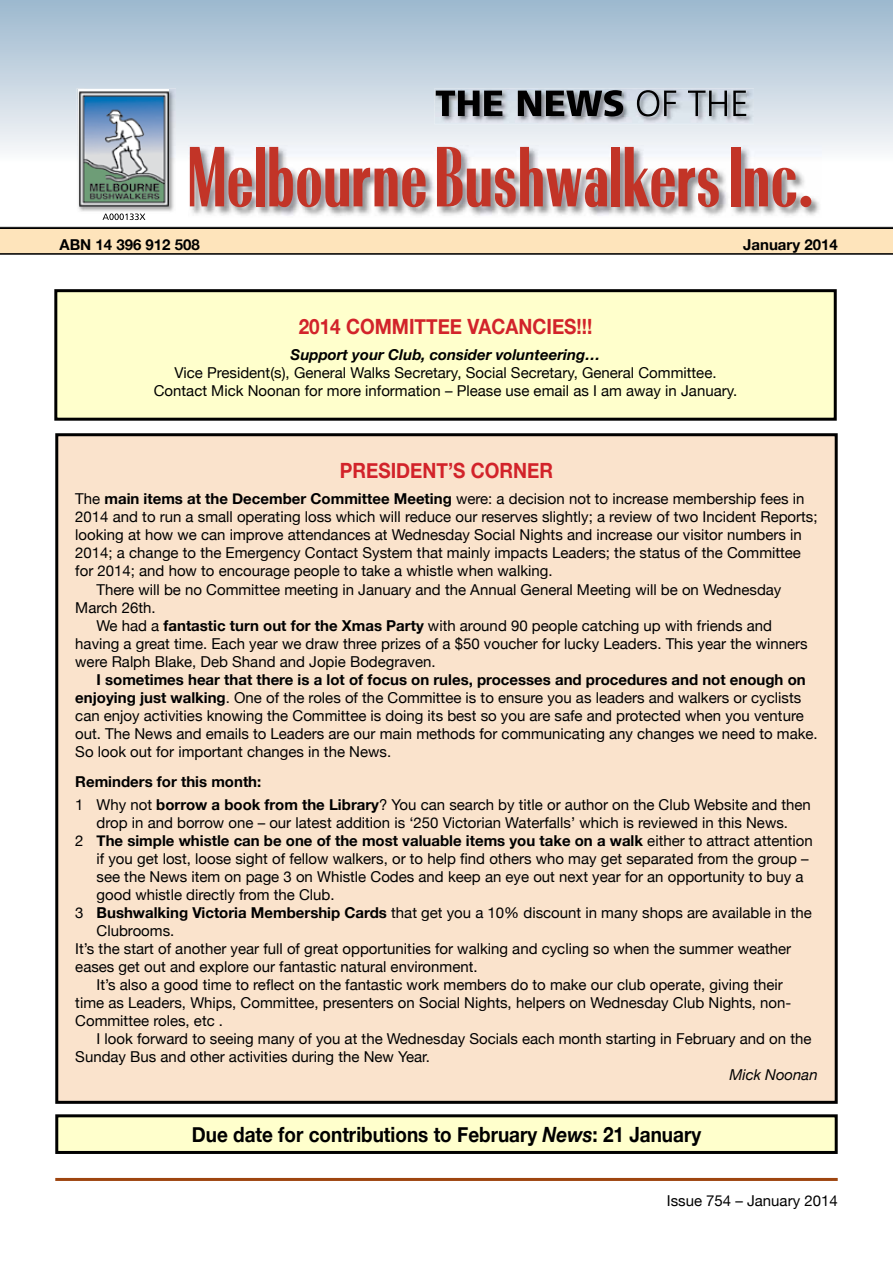
<style>
.page{position:relative;width:893px;height:1263px;background:#fff}
.page>*{position:absolute;margin:0;border:0;box-sizing:border-box;transform-origin:0 0}
.t1{font:79.8px "Radiant Cond ICG";color:#c23427}
.t2{font:700 21px "Helvetica Neue";color:#000;scale:.9 1}
.t3{font:700 21px "Helvetica Neue";color:#d2232a;scale:.9 1}
.t4{font:15px/18px "Helvetica Neue";color:#000}
.t5{font:700 15px "Helvetica Neue";color:#000}
.t6{font:italic 700 15px "Helvetica Neue";color:#000}
.t7{font:italic 15px "Helvetica Neue";color:#000}
.s1{font-weight:700}
.s2{font-weight:400}
.s3{font-style:italic}
</style>
<div class="page">
<svg style="left:0;top:0;width:893px;height:227px"></svg>
<div style="left:0;top:228px;width:893px;height:25px;background:#fee4bb"></div>
<img style="left:434px;top:88px;width:320px;height:36px">
<img style="left:436px;top:90px;width:187px;height:26px">
<img style="left:625px;top:90px;width:121px;height:26px">
<img style="left:103px;top:214px;width:42px;height:6px">
<img style="left:189px;top:146px;width:632px;height:71px">
<svg style="left:0;top:253px;width:893px;height:2px;background:#363431"></svg>
<img style="left:0;top:227px;width:893px;height:1px">
<hr style="left:0;top:228px;width:893px;height:1px;background:#000">
<img style="left:77px;top:88px;width:99px;height:126px">
<img style="left:78px;top:90px;width:90px;height:116px">
<hr style="left:55px;top:1178px;width:783px;height:3px;background:#9e450f">
<div style="left:57px;top:1116px;width:779px;height:36px;background:#ffc"></div>
<div style="left:55px;top:1114px;width:783px;height:40px;border:3px solid #000"></div>
<div style="left:57px;top:435px;width:779px;height:667px;background:#fae3cc"></div>
<div style="left:55px;top:433px;width:783px;height:671px;border:3px solid #000"></div>
<div style="left:56px;top:291px;width:779px;height:128px;background:#ffc"></div>
<div style="left:54px;top:289px;width:783px;height:132px;border:3px solid #000"></div>
<h1 class="t1" style="left:188px;top:130px;width:627px">MelbourneBushwalkersInc.</h1>
<p class="t5" style="left:59px;top:231px;width:142px">ABN 14 396 912 508</p>
<p class="t5" style="left:743px;top:231px;width:96px">January 2014</p>
<h2 class="t3" style="left:299px;top:307px;width:84px">2014 Committee</h2>
<h2 class="t3" style="left:467px;top:307px;width:71px">Vacancies</h2>
<h2 class="t3" style="left:576px;top:307px;width:19px">!!!</h2>
<p class="t6" style="left:291px;top:343px;width:311px">Support your Club, consider volunteering…</p>
<p class="t4" style="left:154px;top:363px;width:585px;text-align:center">Vice President(s), General Walks Secretary, Social Secretary, General Committee.<br>Contact Mick Noonan for more information – Please use email as I am away in January.</p>
<h2 class="t3" style="left:340px;top:451px;width:238px">PRESIDENT’S CORNER</h2>
<p class="t4" style="left:75px;top:489px;width:731px">The <span class="s1">main items at the December Committee Meeting</span> were: a decision not to increase membership fees in</p>
<p class="t4" style="left:75px;top:507px;width:744px">2014 and to run a small operating loss which will reduce our reserves slightly; a review of two Incident Reports;</p>
<p class="t4" style="left:75px;top:525px;width:728px">looking at how we can improve attendances at Wednesday Social Nights and increase our visitor numbers in</p>
<p class="t4" style="left:75px;top:543px;width:727px">2014; a change to the Emergency Contact System that mainly impacts Leaders; the status of the Committee</p>
<p class="t4" style="left:75px;top:561px;width:479px">for 2014; and how to encourage people to take a whistle when walking.</p>
<p class="t4" style="left:97px;top:579px;width:686px">There will be no Committee meeting in January and the Annual General Meeting will be on Wednesday</p>
<p class="t4" style="left:75px;top:597px;width:82px">March 26th.</p>
<p class="t4" style="left:97px;top:615px;width:677px">We had a <span class="s1">fantastic turn out for the Xmas Party</span> with around 90 people catching up with friends and</p>
<p class="t4" style="left:75px;top:633px;width:734px">having a great time. Each year we draw three prizes of a $50 voucher for lucky Leaders. This year the winners</p>
<p class="t4" style="left:75px;top:651px;width:362px">were Ralph Blake, Deb Shand and Jopie Bodegraven.</p>
<p class="t4" style="left:75px;top:669px;width:744px;text-indent:21px"><span class="s1">I sometimes hear that there is a lot of focus on rules, processes and procedures and not enough on enjoying just walking</span>. One of the roles of the Committee is to ensure you as leaders and walkers or cyclists can enjoy activities knowing the Committee is doing its best so you are safe and protected when you venture out. The News and emails to Leaders are our main methods for communicating any changes we need to make.<br>So look out for important changes in the News.</p>
<p class="t4" style="left:75px;top:770px;width:737px;line-height:22.2px"><span class="s1">Reminders for this month:<br></span>1 Why not <span class="s1">borrow a book from the Library</span>? You can search by title or author on the Club Website and then</p>
<p class="t4" style="left:97px;top:812px;width:693px">drop in and borrow one – our latest addition is ‘250 Victorian Waterfalls’ which is reviewed in this News.</p>
<p class="t5" style="left:75px;top:827px;width:739px"><span class="s2">2</span> The simple whistle can be one of the most valuable items you take on a walk <span class="s2">either to attract attention</span></p>
<p class="t4" style="left:97px;top:848px;width:714px">if you get lost, loose sight of fellow walkers, or to help find others who may get separated from the group –</p>
<p class="t4" style="left:97px;top:866px;width:708px">see the News item on page 3 on Whistle Codes and keep an eye out next year for an opportunity to buy a</p>
<p class="t4" style="left:97px;top:884px;width:240px">good whistle directly from the Club.</p>
<p class="t4" style="left:75px;top:902px;width:738px">3 <span class="s1">Bushwalking Victoria Membership Cards</span> that get you a 10% discount in many shops are available in the</p>
<p class="t4" style="left:97px;top:920px;width:79px">Clubrooms.</p>
<p class="t4" style="left:75px;top:938px;width:717px">It’s the start of another year full of great opportunities for walking and cycling so when the summer weather</p>
<p class="t4" style="left:75px;top:956px;width:404px">eases get out and explore our fantastic natural environment.</p>
<p class="t4" style="left:97px;top:974px;width:688px">It’s also a good time to reflect on the fantastic work members do to make our club operate, giving their</p>
<p class="t4" style="left:75px;top:992px;width:717px">time as Leaders, Whips, Committee, presenters on Social Nights, helpers on Wednesday Club Nights, non-</p>
<p class="t4" style="left:75px;top:1010px;width:149px">Committee roles, etc .</p>
<p class="t4" style="left:97px;top:1028px;width:716px">I look forward to seeing many of you at the Wednesday Socials each month starting in February and on the</p>
<p class="t4" style="left:75px;top:1046px;width:356px">Sunday Bus and other activities during the New Year.</p>
<p class="t7" style="left:729px;top:1062px;width:90px">Mick Noonan</p>
<h2 class="t2" style="left:192px;top:1116px;width:568px">Due date for contributions to February <span class="s3">News</span>: 21 January</h2>
<p class="t4" style="left:667px;top:1191px;width:172px">Issue 754 – January 2014</p>
</div>
